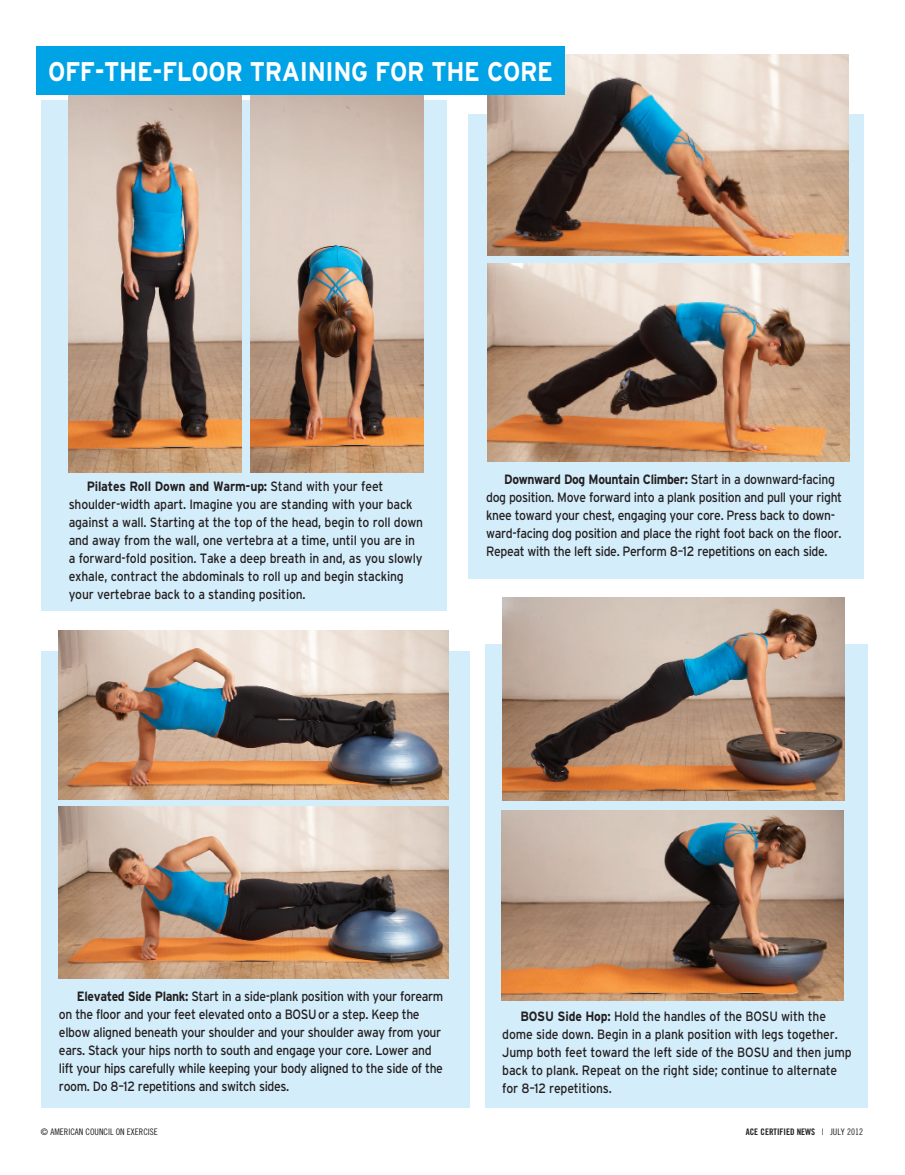
<style>
.page{position:relative;width:905px;height:1175px;background:#fff}
.page>*{position:absolute;margin:0;border:0;box-sizing:border-box;transform-origin:0 0}
.Body{font:700 27px "Interstate";letter-spacing:-.015em;color:#fff;scale:.9 1}
.Body-2{font:13.5px/18px "Interstate";letter-spacing:-.03em;color:#231f20;scale:.9 1}
.t1{font:9px "Trade Gothic Cond Eighteen";color:#231f20}
.t2{font:9px "Trade Gothic Bold Cond Twenty";color:#231f20}
.s1{font-weight:700}
.s2{font-family:"Trade Gothic Cond Eighteen"}
</style>
<div class="page">
<div style="left:485px;top:644px;width:382px;height:463px;background:#d4edfa"></div>
<div style="left:42px;top:651px;width:428px;height:456px;background:#d4edfa"></div>
<div style="left:468px;top:114px;width:396px;height:465px;background:#d4edfa"></div>
<div style="left:42px;top:100px;width:405px;height:510px;background:#d4edfa"></div>
<img style="left:69px;top:94px;width:172px;height:378px">
<img style="left:250px;top:94px;width:173px;height:378px">
<img style="left:488px;top:55px;width:360px;height:200px">
<img style="left:488px;top:263px;width:361px;height:198px">
<img style="left:59px;top:630px;width:389px;height:169px">
<img style="left:59px;top:806px;width:389px;height:172px">
<img style="left:502px;top:598px;width:343px;height:203px">
<img style="left:501px;top:810px;width:342px;height:190px">
<div style="left:36px;top:46px;width:528px;height:48px;background:#00a3e5"></div>
<p class="Body" style="left:48px;top:57px;width:562px">OFF-THE-FLOOR TRAINING FOR THE CORE</p>
<p class="Body-2" style="left:69px;top:477px;width:395px;text-indent:18px"><span class="s1">Pilates Roll Down and Warm-up:</span> Stand with your feet shoulder-width apart. Imagine you are standing with your back against a wall. Starting at the top of the head, begin to roll down and away from the wall, one vertebra at a time, until you are in a forward-fold position. Take a deep breath in and, as you slowly exhale, contract the abdominals to roll up and begin stacking your vertebrae back to a standing position.</p>
<p class="Body-2" style="left:486px;top:470px;width:397px;text-indent:18px"><span class="s1">Downward Dog Mountain Climber:</span> Start in a downward-facing dog position. Move forward into a plank position and pull your right knee toward your chest, engaging your core. Press back to down&shy;ward-facing dog position and place the right foot back on the floor.<br>Repeat with the left side. Perform 8–12 repetitions on each side.</p>
<p class="Body-2" style="left:59px;top:987px;width:428px;text-indent:18px"><span class="s1">Elevated Side Plank:</span> Start in a side-plank position with your forearm on the floor and your feet elevated onto a BOSU or a step. Keep the elbow aligned beneath your shoulder and your shoulder away from your ears. Stack your hips north to south and engage your core. Lower and lift your hips carefully while keeping your body aligned to the side of the room. Do 8–12 repetitions and switch sides.</p>
<p class="Body-2" style="left:502px;top:1007px;width:389px;text-indent:18px"><span class="s1">BOSU Side Hop:</span> Hold the handles of the BOSU with the dome side down. Begin in a plank position with legs together.<br>Jump both feet toward the left side of the BOSU and then jump back to plank. Repeat on the right side; continue to alternate for 8–12 repetitions.</p>
<p class="t1" style="left:41px;top:1126px;width:118px">© AMERICAN COUNCIL ON EXERCISE</p>
<p class="t2" style="left:745px;top:1126px;width:119px">ACE CERTIFIED NEWS <span class="s2">| JULY 2012</span></p>
</div>
